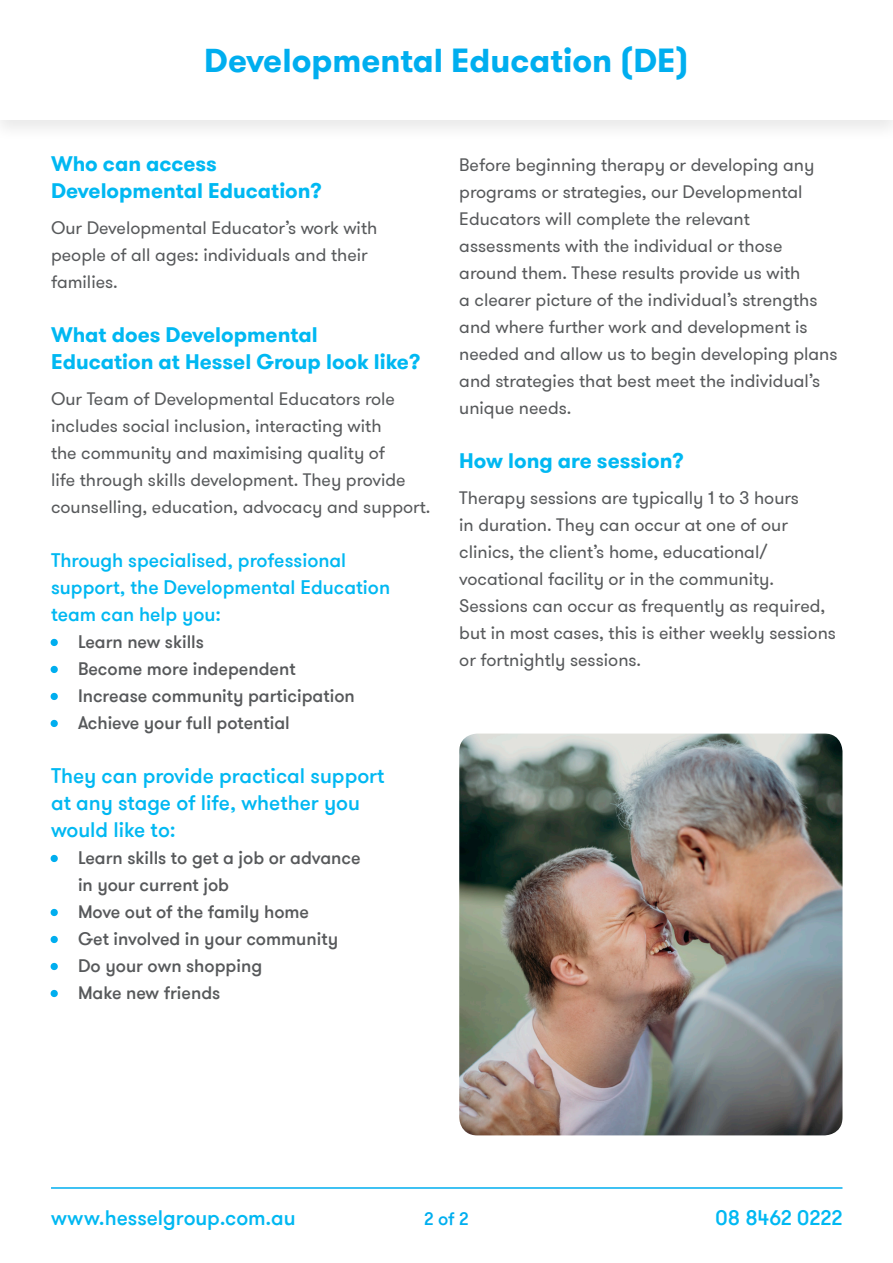
<style>
.page{position:relative;width:893px;height:1263px;background:#fff}
.page>*{position:absolute;margin:0;border:0;box-sizing:border-box;transform-origin:0 0}
.t1{font:700 33px "GT Walsheim";color:#00aeef}
.t2{font:700 21px/27px "GT Walsheim";color:#00b8f2}
.t3{font:500 21px/27px "GT Walsheim";color:#00b8f2}
.Body_Text{font:500 19.5px/27px "GT Walsheim";color:#00b8f2}
.Body_Text-2{font:18px/27px "GT Walsheim";color:#57595b}
.t4{font:500 18px/27px "GT Walsheim";color:#57595b}
.t5{font:500 18px "GT Walsheim";color:#00aeef}
.s1{color:#00aeef}
</style>
<div class="page">
<div style="left:0;top:0;width:893px;height:143px;background:#f8f8f8"></div>
<div style="left:0;top:0;width:893px;height:120px;background:#fff"></div>
<hr style="left:51px;top:1187px;width:791px;height:2px;background:#00aeef">
<svg style="left:50px;top:638px;width:8px;height:8px"></svg>
<svg style="left:50px;top:665px;width:8px;height:8px"></svg>
<svg style="left:50px;top:692px;width:8px;height:8px"></svg>
<svg style="left:50px;top:719px;width:8px;height:9px"></svg>
<svg style="left:50px;top:854px;width:8px;height:9px"></svg>
<svg style="left:50px;top:908px;width:8px;height:9px"></svg>
<svg style="left:50px;top:935px;width:8px;height:9px"></svg>
<svg style="left:50px;top:962px;width:8px;height:9px"></svg>
<svg style="left:50px;top:989px;width:8px;height:9px"></svg>
<img style="left:459px;top:733px;width:383px;height:402px">
<h1 class="t1" style="left:204px;top:39px;width:486px">Developmental Education (DE)</h1>
<h2 class="t2" style="left:51px;top:150px;width:272px">Who can access<br>Developmental Education?</h2>
<p class="Body_Text-2" style="left:51px;top:215px;width:328px">Our Developmental Educator’s work with people of all ages: individuals and their families.</p>
<h2 class="t2" style="left:51px;top:321px;width:371px">What does Developmental<br>Education at Hessel Group look like?</h2>
<h2 class="Body_Text-2" style="left:51px;top:386px;width:381px">Our Team of Developmental Educators role includes social inclusion, interacting with<br>the community and maximising quality of<br>life through skills development. They provide counselling, education, advocacy and support.</h2>
<p class="Body_Text" style="left:51px;top:547px;width:341px">Through specialised, professional support, the Developmental Education team can help you:</p>
<p class="t4" style="left:51px;top:629px;width:154px"><span class="s1">•</span> Learn new skills</p>
<p class="t4" style="left:51px;top:656px;width:246px"><span class="s1">•</span> Become more independent</p>
<p class="t4" style="left:51px;top:683px;width:305px"><span class="s1">•</span> Increase community participation</p>
<p class="t4" style="left:51px;top:710px;width:240px"><span class="s1">•</span> Achieve your full potential</p>
<h3 class="t3" style="left:51px;top:763px;width:335px">They can provide practical support at any stage of life, whether you would like to:</h3>
<p class="t4" style="left:78px;top:845px;width:284px;text-indent:-27px"><span class="s1">•</span> Learn skills to get a job or advance in your current job</p>
<p class="t4" style="left:51px;top:899px;width:260px"><span class="s1">•</span> Move out of the family home</p>
<p class="t4" style="left:51px;top:926px;width:289px"><span class="s1">•</span> Get involved in your community</p>
<p class="t4" style="left:51px;top:953px;width:213px"><span class="s1">•</span> Do your own shopping</p>
<p class="t4" style="left:51px;top:980px;width:171px"><span class="s1">•</span> Make new friends</p>
<p class="Body_Text-2" style="left:459px;top:152px;width:380px">Before beginning therapy or developing any programs or strategies, our Developmental Educators will complete the relevant assessments with the individual or those around them. These results provide us with<br>a clearer picture of the individual’s strengths and where further work and development is needed and allow us to begin developing plans and strategies that best meet the individual’s unique needs.</p>
<h2 class="t2" style="left:459px;top:447px;width:226px">How long are session?</h2>
<h2 class="Body_Text-2" style="left:459px;top:485px;width:378px">Therapy sessions are typically 1 to 3 hours<br>in duration. They can occur at one of our clinics, the client’s home, educational/ vocational facility or in the community.<br>Sessions can occur as frequently as required, but in most cases, this is either weekly sessions or fortnightly sessions.</h2>
<p class="t3" style="left:51px;top:1204px;width:246px">www.hesselgroup.com.au</p>
<p class="t5" style="left:424px;top:1207px;width:46px">2 of 2</p>
<p class="t3" style="left:715px;top:1204px;width:128px">08 8462 0222</p>
</div>
